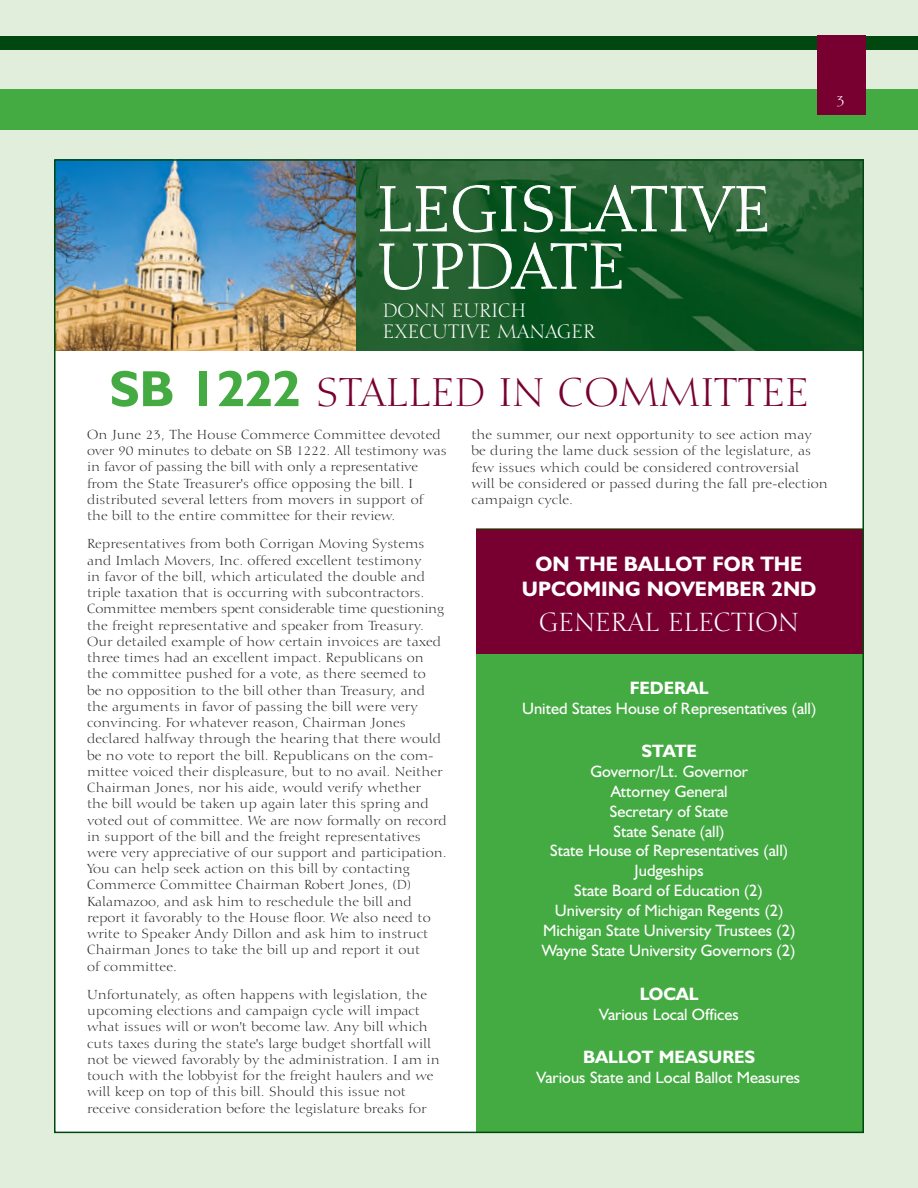
<style>
.page{position:relative;width:918px;height:1188px;background:#e0eedb}
.page>*{position:absolute;margin:0;border:0;box-sizing:border-box;transform-origin:0 0}
.t1{font:62.25px/57.3px "Calligraphic 810 BT";color:#fff}
.t2{font:39px "Calligraphic 810 BT";color:#780031}
.t3{font:25.5px "Calligraphic 810 BT";color:#fff}
.t4{font:700 21px/25.2px "Humanist 521 BT";color:#fff;text-align:center}
.t5{font:18.9px/21px "Calligraphic 810 BT";color:#fff}
.t6{font:700 18px "Humanist 521 BT";color:#fff}
.t7{font:16.5px/20px "Humanist 521 BT";color:#fff;text-align:center}
.t8{font:15px "Calligraphic 810 BT";color:#fff}
.t9{font:12.75px/16.2px "Calligraphic 810 BT";color:#231f20}
.s1{font-family:"Humanist 521 BT";font-weight:700;font-size:51px;color:#44aa42}
</style>
<div class="page">
<div style="left:54px;top:159px;width:810px;height:974px;background:#fff"></div>
<img style="left:57px;top:162px;width:299px;height:189px">
<img style="left:356px;top:162px;width:505px;height:189px">
<svg style="left:379px;top:243px;width:242px;height:47px;background:#326e41"></svg>
<svg style="left:637px;top:276px;width:132px;height:16px;background:#0c5421"></svg>
<div style="left:476px;top:529px;width:388px;height:604px;background:#44aa42"></div>
<div style="left:476px;top:529px;width:388px;height:125px;background:#780031"></div>
<div style="left:0;top:89px;width:918px;height:40px;background:#44aa42"></div>
<div style="left:0;top:36px;width:918px;height:14px;background:#004710"></div>
<div style="left:817px;top:36px;width:49px;height:79px;background:#780031"></div>
<p class="t8" style="left:836px;top:95px;width:11px">3</p>
<h1 class="t1" style="left:377px;top:187px;width:396px">LEGISLATIVE<br>UPDATE</h1>
<h3 class="t5" style="left:383px;top:302px;width:214px">DONN EURICH<br>EXECUTIVE MANAGER</h3>
<h2 class="t2" style="left:109px;top:376px;width:701px"><span class="s1">SB 1222</span> STALLED IN COMMITTEE</h2>
<p class="t9" style="left:87px;top:428px;width:361px">On June 23, The House Commerce Committee devoted over 90 minutes to debate on SB 1222. All testimony was in favor of passing the bill with only a representative from the State Treasurer's office opposing the bill. I distributed several letters from movers in support of the bill to the entire committee for their review.</p>
<p class="t9" style="left:87px;top:537px;width:361px">Representatives from both Corrigan Moving Systems and Imlach Movers, Inc. offered excellent testimony<br>in favor of the bill, which articulated the double and triple taxation that is occurring with subcontractors.<br>Committee members spent considerable time questioning the freight representative and speaker from Treasury.<br>Our detailed example of how certain invoices are taxed three times had an excellent impact. Republicans on the committee pushed for a vote, as there seemed to<br>be no opposition to the bill other than Treasury, and the arguments in favor of passing the bill were very convincing. For whatever reason, Chairman Jones declared halfway through the hearing that there would be no vote to report the bill. Republicans on the com&shy;mittee voiced their displeasure, but to no avail. Neither Chairman Jones, nor his aide, would verify whether<br>the bill would be taken up again later this spring and voted out of committee. We are now formally on record in support of the bill and the freight representatives were very appreciative of our support and participation.<br>You can help seek action on this bill by contacting Commerce Committee Chairman Robert Jones, (D)<br>Kalamazoo, and ask him to reschedule the bill and report it favorably to the House floor. We also need to write to Speaker Andy Dillon and ask him to instruct Chairman Jones to take the bill up and report it out<br>of committee.</p>
<p class="t9" style="left:87px;top:988px;width:354px">Unfortunately, as often happens with legislation, the upcoming elections and campaign cycle will impact what issues will or won't become law. Any bill which cuts taxes during the state's large budget shortfall will not be viewed favorably by the administration. I am in touch with the lobbyist for the freight haulers and we will keep on top of this bill. Should this issue not receive consideration before the legislature breaks for</p>
<p class="t9" style="left:471px;top:428px;width:358px">the summer, our next opportunity to see action may be during the lame duck session of the legislature, as few issues which could be considered controversial<br>will be considered or passed during the fall pre-election campaign cycle.</p>
<h3 class="t4" style="left:522px;top:551px;width:296px">ON THE BALLOT FOR THE<br>UPCOMING NOVEMBER 2ND</h3>
<h3 class="t3" style="left:539px;top:611px;width:261px">GENERAL ELECTION</h3>
<h3 class="t6" style="left:630px;top:676px;width:80px">FEDERAL</h3>
<p class="t7" style="left:522px;top:698px;width:296px">United States House of Representatives (all)</p>
<h3 class="t6" style="left:642px;top:739px;width:57px">STATE</h3>
<p class="t7" style="left:542px;top:761px;width:255px">Governor/Lt. Governor<br>Attorney General<br>Secretary of State<br>State Senate (all)<br>State House of Representatives (all)<br>Judgeships<br>State Board of Education (2)<br>University of Michigan Regents (2)<br>Michigan State University Trustees (2)<br>Wayne State University Governors (2)</p>
<h3 class="t6" style="left:640px;top:982px;width:60px">LOCAL</h3>
<p class="t7" style="left:599px;top:1004px;width:141px">Various Local Offices</p>
<h3 class="t6" style="left:583px;top:1045px;width:174px">BALLOT MEASURES</h3>
<p class="t7" style="left:537px;top:1067px;width:265px">Various State and Local Ballot Measures</p>
</div>
